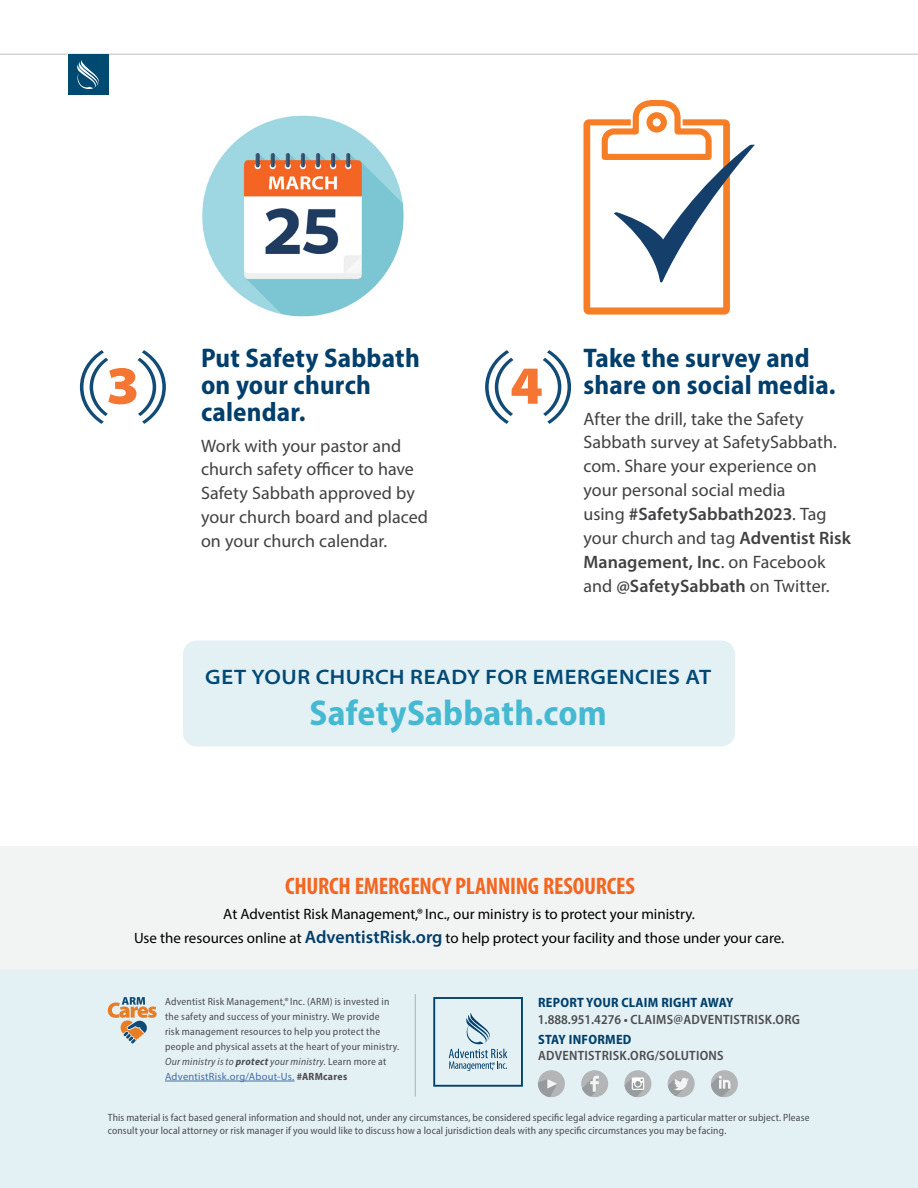
<style>
.page{position:relative;width:918px;height:1188px;background:#fff}
.page>*{position:absolute;margin:0;border:0;box-sizing:border-box;transform-origin:0 0}
.t1{font:900 semi-expanded 54px "Myriad Pro";color:#f47632}
.t2{font:700 semi-condensed 36px "Myriad Pro";letter-spacing:.005em;color:#46b9d2}
.t3{font:700 semi-condensed 27px/27px "Myriad Pro";letter-spacing:.005em;color:#003e6b}
.t4{font:700 condensed 24px "Myriad Pro";letter-spacing:-.01em;color:#f26722}
.t5{font:600 semi-expanded 21px "Myriad Pro";letter-spacing:.03em;color:#004975}
.t6{font:18px/24px "Myriad Pro";color:#414042}
.t7{font:15px/24px "Myriad Pro";color:#000;text-align:center}
.t8{font:600 semi-condensed 13.5px "Myriad Pro";letter-spacing:.02em;color:#4d4d4f}
.t9{font:700 semi-condensed 13.5px "Myriad Pro";letter-spacing:.02em;color:#003e6b}
.t10{font:semi-condensed 10.5px/15px "Myriad Pro";letter-spacing:.015em;color:#4d4d4f}
.s1{font-weight:600}
.s2{font-weight:600;font-size:18px;color:#003e6b}
.s3{font-style:italic}
.s4{font-weight:700;font-style:italic}
.s5{font-stretch:normal;color:#456da9}
.s6{font-weight:700}
</style>
<div class="page">
<div style="left:0;top:847px;width:918px;height:122px;background:#f2f3f3"></div>
<div style="left:0;top:969px;width:918px;height:219px;background:#e3f1f5"></div>
<hr style="left:0;top:54px;width:918px;height:1px;background:#bcbec0">
<div style="left:68px;top:54px;width:41px;height:41px;background:#004970"></div>
<svg style="left:77px;top:60px;width:22px;height:30px"></svg>
<svg style="left:80px;top:350px;width:28px;height:74px"></svg>
<svg style="left:138px;top:350px;width:28px;height:74px"></svg>
<svg style="left:485px;top:350px;width:28px;height:74px"></svg>
<svg style="left:543px;top:350px;width:28px;height:74px"></svg>
<div style="left:183px;top:641px;width:552px;height:105px;background:#e3f1f5;border-radius:13px"></div>
<svg style="left:584px;top:100px;width:171px;height:215px"></svg>
<img style="left:202px;top:115px;width:202px;height:202px">
<svg style="left:433px;top:997px;width:90px;height:90px"></svg>
<hr style="left:415px;top:994px;width:1px;height:103px;background:#b2b5b6">
<div style="left:538px;top:1070px;width:27px;height:27px;background:#b3b5b6;border-radius:50%"></div>
<svg style="left:538px;top:1079px;width:19px;height:18px"></svg>
<div style="left:581px;top:1070px;width:27px;height:27px;background:#b3b5b6;border-radius:50%"></div>
<svg style="left:582px;top:1076px;width:17px;height:21px"></svg>
<div style="left:624px;top:1070px;width:27px;height:27px;background:#b3b5b6;border-radius:50%"></div>
<svg style="left:625px;top:1077px;width:19px;height:20px"></svg>
<div style="left:668px;top:1070px;width:27px;height:27px;background:#b3b5b6;border-radius:50%"></div>
<svg style="left:668px;top:1077px;width:21px;height:19px"></svg>
<div style="left:711px;top:1070px;width:27px;height:27px;background:#b3b5b6;border-radius:50%"></div>
<svg style="left:711px;top:1076px;width:19px;height:21px"></svg>
<hr style="left:165px;top:1081px;width:130px;height:1px;background:#456da9">
<svg style="left:108px;top:997px;width:49px;height:47px"></svg>
<h3 class="t3" style="left:201px;top:343px;width:220px">Put Safety Sabbath on your church calendar.</h3>
<h3 class="t6" style="left:201px;top:433px;width:229px">Work with your pastor and church safety officer to have<br>Safety Sabbath approved by your church board and placed on your church calendar.</h3>
<h1 class="t1" style="left:106px;top:349px;width:35px">3</h1>
<h1 class="t1" style="left:510px;top:349px;width:35px">4</h1>
<h3 class="t3" style="left:584px;top:343px;width:254px">Take the survey and share on social media.</h3>
<p class="t6" style="left:584px;top:406px;width:269px">After the drill, take the Safety<br>Sabbath survey at SafetySabbath. com. Share your experience on your personal social media<br>using <span class="s1">#SafetySabbath2023</span>. Tag your church and tag <span class="s1">Adventist Risk<br>Management, Inc</span>. on Facebook and <span class="s1">@SafetySabbath</span> on Twitter.</p>
<h3 class="t5" style="left:205px;top:664px;width:507px">GET YOUR CHURCH READY FOR EMERGENCIES AT</h3>
<h2 class="t2" style="left:310px;top:690px;width:299px">SafetySabbath.com</h2>
<h3 class="t4" style="left:285px;top:871px;width:351px">CHURCH EMERGENCY PLANNING RESOURCES</h3>
<h3 class="t7" style="left:134px;top:902px;width:652px">At Adventist Risk Management,® Inc., our ministry is to protect your ministry.<br>Use the resources online at <span class="s2">AdventistRisk.org</span> to help protect your facility and those under your care.</h3>
<p class="t10" style="left:165px;top:994px;width:236px">Adventist Risk Management,® Inc. (ARM) is invested in the safety and success of your ministry. We provide<br>risk management resources to help you protect the people and physical assets at the heart of your ministry.<br><span class="s3">Our ministry is to</span> <span class="s4">protect</span> <span class="s3">your ministry.</span> Learn more at <span class="s5">AdventistRisk.org/About-Us.</span> <span class="s6">#ARMcares</span></p>
<p class="t9" style="left:538px;top:994px;width:197px">REPORT YOUR CLAIM RIGHT AWAY</p>
<p class="t8" style="left:538px;top:1011px;width:264px">1.888.951.4276 • CLAIMS@ADVENTISTRISK.ORG</p>
<p class="t9" style="left:538px;top:1031px;width:95px">STAY INFORMED</p>
<p class="t8" style="left:538px;top:1047px;width:187px">ADVENTISTRISK.ORG/SOLUTIONS</p>
<p class="t10" style="left:108px;top:1110px;width:703px;line-height:13.5px">This material is fact based general information and should not, under any circumstances, be considered specific legal advice regarding a particular matter or subject. Please consult your local attorney or risk manager if you would like to discuss how a local jurisdiction deals with any specific circumstances you may be facing.</p>
</div>
